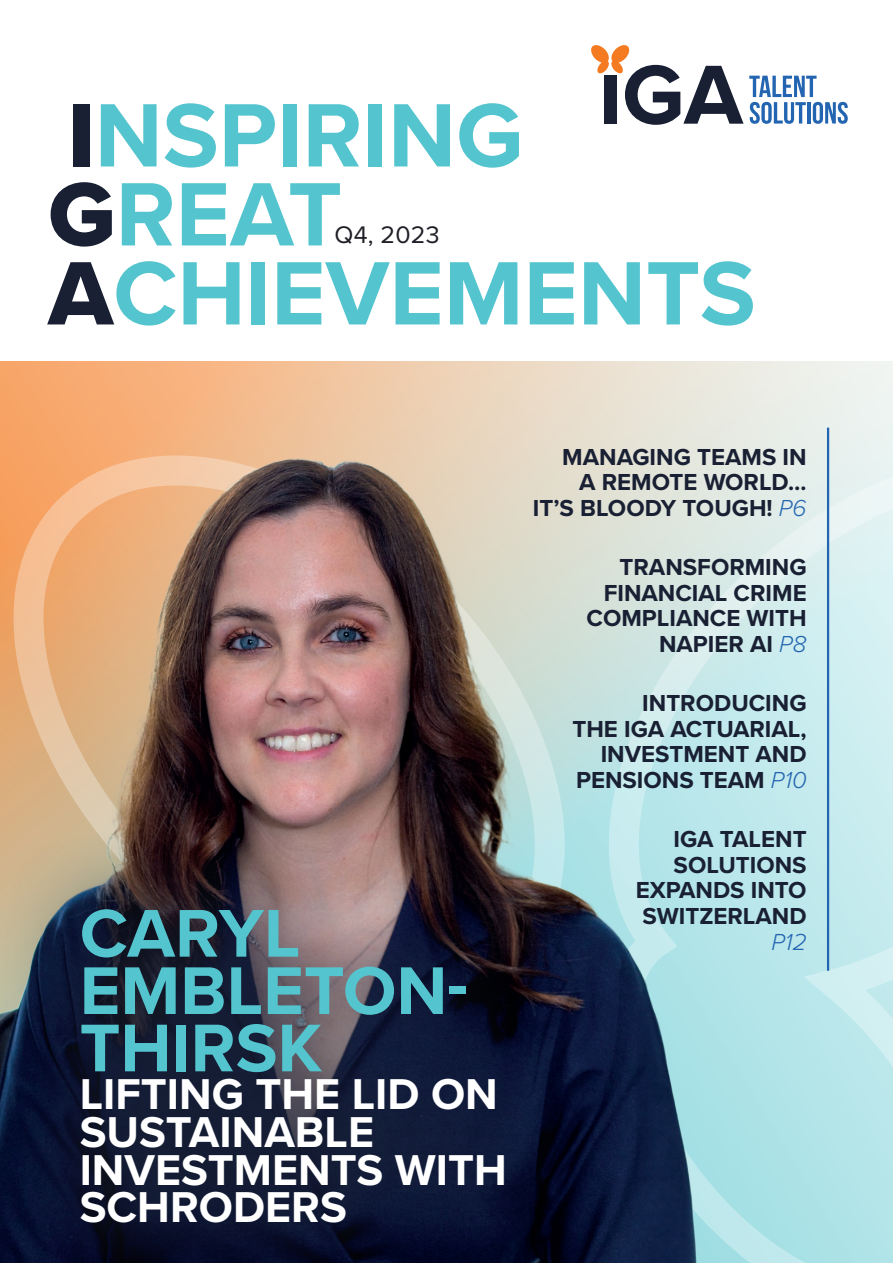
<style>
.page{position:relative;width:893px;height:1263px;background:#fff}
.page>*{position:absolute;margin:0;border:0;box-sizing:border-box;transform-origin:0 0}
.Question{font:700 93.3px/79.1px "Proxima Nova";color:#54c5cf}
.Question-2{font:700 69.9px/57.3px "Proxima Nova";color:#54c5cf}
.Question-3{font:700 44.7px/37.8px "Proxima Nova";color:#fff}
.Question-4{font:24.9px "Proxima Nova";letter-spacing:.01em;color:#201e26}
.Question-5{font:700 24px/25.5px "Proxima Nova";color:#192033;text-align:right}
.s1{font-family:"Proxima Nova Extrabld";font-weight:400;color:#192033}
.s2{font-weight:300;font-style:italic;color:#2365b1}
</style>
<div class="page">
<svg style="left:749px;top:76px;width:99px;height:48px"></svg>
<svg style="left:591px;top:45px;width:152px;height:80px"></svg>
<div style="left:0;top:361px;width:893px;height:902px;background:linear-gradient(to right,#f8a465,#e7fafe)"></div>
<svg style="left:719px;top:454px;width:174px;height:809px;background:#c4e9eb"></svg>
<img style="left:0;top:422px;width:719px;height:841px">
<div style="left:0;top:825px;width:587px;height:438px;background:#192033;opacity:.75"></div>
<hr style="left:827px;top:428px;width:2px;height:543px;background:#2365b1">
<p class="Question" style="left:48px;top:94px;width:709px"><span class="s1">I</span>NSPIRING<br><span class="s1">G</span>REAT<br><span class="s1">A</span>CHIEVEMENTS</p>
<p class="Question-4" style="left:334px;top:216px;width:107px">Q4, 2023</p>
<p class="Question-5" style="left:533px;top:444px;width:275px">MANAGING TEAMS IN<br>A REMOTE WORLD…<br>IT’S BLOODY TOUGH! <span class="s2">P6</span></p>
<p class="Question-5" style="left:586px;top:554px;width:222px">TRANSFORMING<br>FINANCIAL CRIME<br>COMPLIANCE WITH<br>NAPIER AI <span class="s2">P8</span></p>
<p class="Question-2" style="left:80px;top:903px;width:390px">CARYL<br>EMBLETON-<br>THIRSK</p>
<p class="Question-3" style="left:80px;top:1074px;width:429px">LIFTING THE LID ON<br>SUSTAINABLE<br>INVESTMENTS WITH<br>SCHRODERS</p>
<p class="Question-5" style="left:572px;top:690px;width:236px">INTRODUCING<br>THE IGA ACTUARIAL,<br>INVESTMENT AND<br>PENSIONS TEAM <span class="s2">P10</span></p>
<p class="Question-5" style="left:636px;top:826px;width:172px">IGA TALENT<br>SOLUTIONS<br>EXPANDS INTO<br>SWITZERLAND<br><span class="s2">P12</span></p>
</div>
